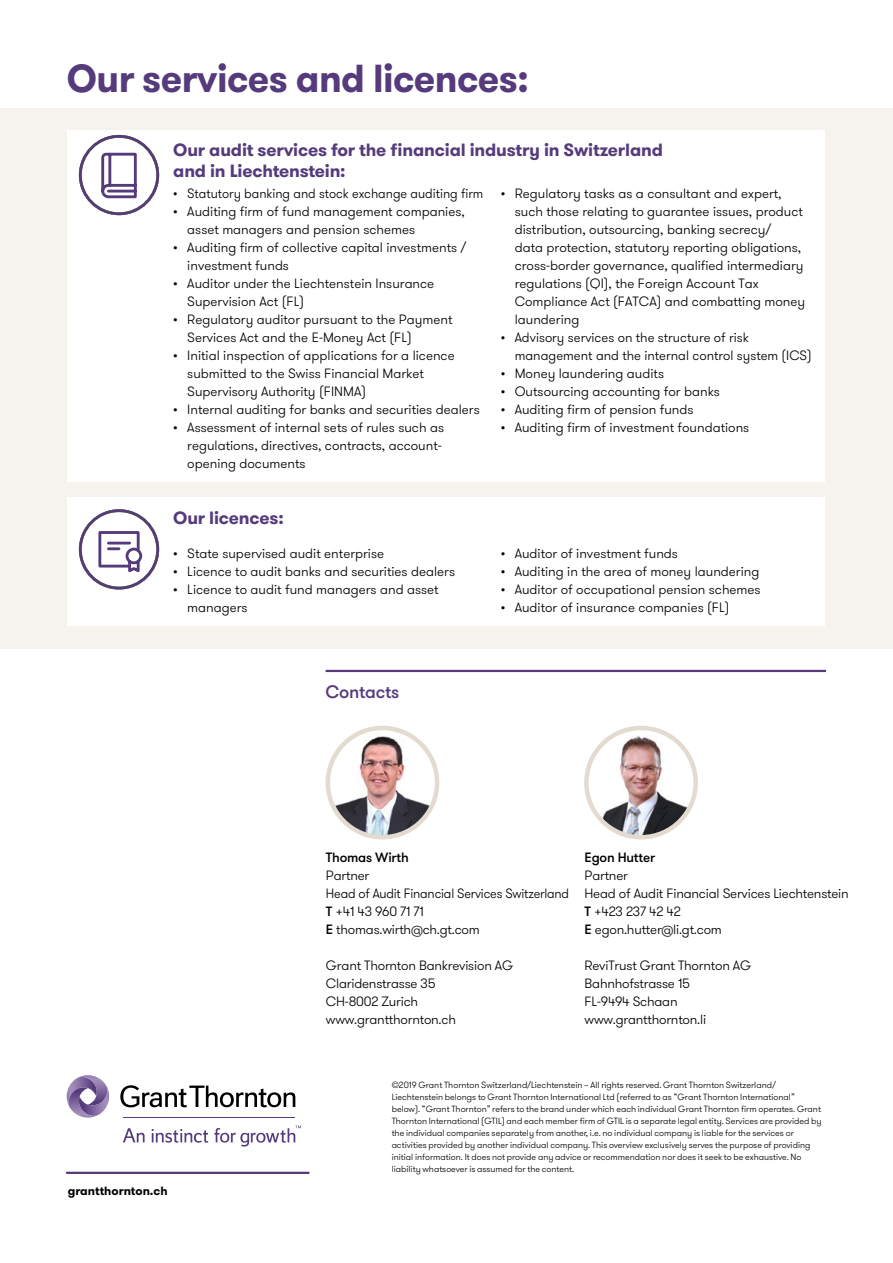
<style>
.page{position:relative;width:893px;height:1263px;background:#fff}
.page>*{position:absolute;margin:0;border:0;box-sizing:border-box;transform-origin:0 0}
.t1{font:700 39px "GT Walsheim Pro";letter-spacing:-.015em;color:#553b7b;scale:.96 1}
.t2{font:500 18px "GT Walsheim Pro";letter-spacing:-.015em;color:#553b7b}
.t3{font:700 17.7px/20.4px "GT Walsheim Pro";letter-spacing:-.01em;color:#553b7b}
.t4{font:300 13.5px/18px "GT Walsheim Pro";color:#000}
.t5{font:300 13.5px "GT Walsheim Pro";color:#000;scale:.95 1}
.t6{font:500 13.5px "GT Walsheim Pro";letter-spacing:-.015em;color:#000}
.t7{font:700 12px "GT Walsheim Pro";color:#000}
.t8{font:300 9px/12px "GT Walsheim Pro";color:#000}
.s1{font-weight:500}
</style>
<div class="page">
<div style="left:0;top:108px;width:893px;height:540px;background:#f6f3ee"></div>
<div style="left:67px;top:130px;width:757px;height:352px;background:#fff"></div>
<div style="left:67px;top:498px;width:757px;height:128px;background:#fff"></div>
<hr style="left:67px;top:1172px;width:242px;height:2px;background:#553b7b">
<svg style="left:120px;top:1085px;width:175px;height:22px"></svg>
<svg style="left:123px;top:1128px;width:22px;height:14px"></svg>
<svg style="left:152px;top:1129px;width:56px;height:14px"></svg>
<svg style="left:214px;top:1125px;width:87px;height:21px"></svg>
<hr style="left:123px;top:1117px;width:172px;height:1px;background:#553b7b">
<svg style="left:66px;top:1075px;width:44px;height:43px"></svg>
<hr style="left:326px;top:670px;width:500px;height:2px;background:#553b7b">
<img style="left:328px;top:733px;width:109px;height:103px">
<div style="left:326px;top:726px;width:113px;height:113px;border:4px solid #e3dbd0;border-radius:50%"></div>
<img style="left:586px;top:729px;width:110px;height:108px">
<div style="left:584px;top:726px;width:114px;height:113px;border:4px solid #e3dbd0;border-radius:50%"></div>
<svg style="left:79px;top:135px;width:80px;height:80px"></svg>
<div style="left:79px;top:135px;width:80px;height:80px;border:3px solid #553b7b;border-radius:50%"></div>
<svg style="left:79px;top:509px;width:80px;height:80px"></svg>
<div style="left:79px;top:509px;width:80px;height:80px;border:3px solid #553b7b;border-radius:50%"></div>
<h1 class="t1" style="left:67px;top:53px;width:483px">Our services and licences:</h1>
<h3 class="t3" style="left:173px;top:140px;width:491px">Our audit services for the financial industry in Switzerland and in Liechtenstein:</h3>
<p class="t5" style="left:173px;top:185px;width:328px">• Statutory banking and stock exchange auditing firm</p>
<p class="t4" style="left:187px;top:203px;width:279px;text-indent:-14px">• Auditing firm of fund management companies, asset managers and pension schemes</p>
<p class="t4" style="left:187px;top:239px;width:280px;text-indent:-14px">• Auditing firm of collective capital investments / investment funds</p>
<p class="t4" style="left:187px;top:275px;width:248px;text-indent:-14px">• Auditor under the Liechtenstein Insurance<br>Supervision Act (FL)</p>
<p class="t4" style="left:187px;top:311px;width:267px;text-indent:-14px">• Regulatory auditor pursuant to the Payment<br>Services Act and the E-Money Act (FL)</p>
<p class="t4" style="left:187px;top:347px;width:269px;text-indent:-14px">• Initial inspection of applications for a licence submitted to the Swiss Financial Market<br>Supervisory Authority (FINMA)</p>
<p class="t4" style="left:173px;top:401px;width:308px">• Internal auditing for banks and securities dealers</p>
<p class="t4" style="left:187px;top:419px;width:258px;text-indent:-14px">• Assessment of internal sets of rules such as regulations, directives, contracts, account&shy;opening documents</p>
<p class="t4" style="left:515px;top:185px;width:292px;text-indent:-14px">• Regulatory tasks as a consultant and expert, such those relating to guarantee issues, product distribution, outsourcing, banking secrecy/<br>data protection, statutory reporting obligations, cross-border governance, qualified intermediary regulations (QI), the Foreign Account Tax Compliance Act (FATCA) and combatting money laundering</p>
<p class="t4" style="left:515px;top:329px;width:298px;text-indent:-14px">• Advisory services on the structure of risk management and the internal control system (ICS)</p>
<p class="t4" style="left:501px;top:365px;width:165px">• Money laundering audits</p>
<p class="t4" style="left:501px;top:383px;width:221px">• Outsourcing accounting for banks</p>
<p class="t4" style="left:501px;top:401px;width:194px">• Auditing firm of pension funds</p>
<p class="t4" style="left:501px;top:419px;width:250px">• Auditing firm of investment foundations</p>
<h3 class="t3" style="left:173px;top:507px;width:112px">Our licences:</h3>
<p class="t4" style="left:173px;top:545px;width:212px">• State supervised audit enterprise</p>
<p class="t4" style="left:173px;top:563px;width:283px">• Licence to audit banks and securities dealers</p>
<p class="t4" style="left:187px;top:581px;width:253px;text-indent:-14px">• Licence to audit fund managers and asset managers</p>
<h2 class="t2" style="left:326px;top:680px;width:75px">Contacts</h2>
<p class="t4" style="left:501px;top:545px;width:179px">• Auditor of investment funds</p>
<p class="t4" style="left:501px;top:563px;width:260px">• Auditing in the area of money laundering</p>
<p class="t4" style="left:501px;top:581px;width:261px">• Auditor of occupational pension schemes</p>
<p class="t4" style="left:501px;top:599px;width:230px">• Auditor of insurance companies (FL)</p>
<p class="t6" style="left:326px;top:848px;width:84px">Thomas Wirth</p>
<p class="t4" style="left:326px;top:866px;width:245px">Partner<br>Head of Audit Financial Services Switzerland<br><span class="s1">T</span> +41 43 960 71 71<br><span class="s1">E</span> thomas.wirth@ch.gt.com</p>
<p class="t4" style="left:326px;top:956px;width:189px">Grant Thornton Bankrevision AG<br>Claridenstrasse 35<br>CH-8002 Zurich www.grantthornton.ch</p>
<p class="t6" style="left:585px;top:848px;width:72px">Egon Hutter</p>
<p class="t4" style="left:585px;top:866px;width:266px">Partner<br>Head of Audit Financial Services Liechtenstein<br><span class="s1">T</span> +423 237 42 42<br><span class="s1">E</span> egon.hutter@li.gt.com</p>
<p class="t4" style="left:585px;top:956px;width:168px">ReviTrust Grant Thornton AG<br>Bahnhofstrasse 15<br>FL-9494 Schaan www.grantthornton.li</p>
<p class="t7" style="left:68px;top:1183px;width:101px">grantthornton.ch</p>
<p class="t8" style="left:392px;top:1079px;width:431px">©2019 Grant Thornton Switzerland/Liechtenstein – All rights reserved. Grant Thornton Switzerland/ Liechtenstein belongs to Grant Thornton International Ltd (referred to as “Grant Thornton International” below). “Grant Thornton” refers to the brand under which each individual Grant Thornton firm operates. Grant Thornton International (GTIL) and each member firm of GTIL is a separate legal entity. Services are provided by the individual companies separately from another, i.e. no individual company is liable for the services or activities provided by another individual company. This overview exclusively serves the purpose of providing initial information. It does not provide any advice or recommendation nor does it seek to be exhaustive. No liability whatsoever is assumed for the content.</p>
</div>
